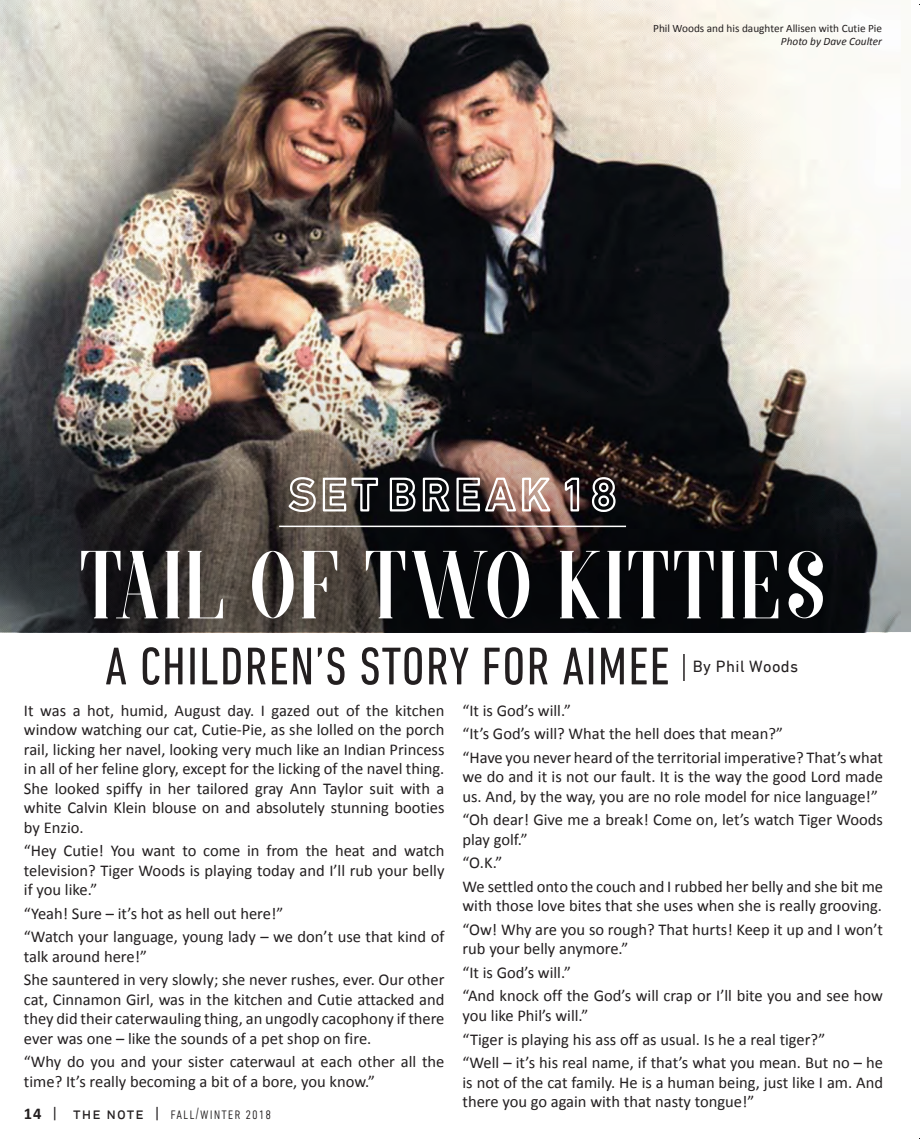
<style>
.page{position:relative;width:920px;height:1143px;background:#fff}
.page>*{position:absolute;margin:0;border:0;box-sizing:border-box;transform-origin:0 0}
.t1{font:90px "MORVA";letter-spacing:.05em;color:#fff}
.t2{font:condensed 54px "DIN Next LT Pro";letter-spacing:.025em;color:#231f20}
.t3{font:16.5px/19.5px "Calibri";color:#231f20}
.t4{font:300 condensed 16.5px "DIN Next LT Pro";letter-spacing:.06em;color:#231f20}
.t5{font:16.5px "DIN Next LT Pro";letter-spacing:.025em;color:#231f20}
.t6{font:11.25px "Calibri";color:#231f20}
.t7{font:italic 11.25px "Calibri";color:#231f20}
.s1{font-family:"Calibri";font-weight:700;font-stretch:normal}
.s2{font-weight:400;font-stretch:normal}
</style>
<div class="page">
<img style="left:0;top:0;width:901px;height:279px">
<img style="left:0;top:279px;width:910px;height:353px">
<svg style="left:288px;top:476px;width:91px;height:37px"></svg>
<svg style="left:388px;top:476px;width:163px;height:37px"></svg>
<svg style="left:563px;top:477px;width:17px;height:36px"></svg>
<svg style="left:590px;top:476px;width:27px;height:38px"></svg>
<hr style="left:279px;top:526px;width:347px;height:1px;background:#fff">
<svg style="left:683px;top:654px;width:1px;height:27px"></svg>
<svg style="left:0;top:0;width:6px;height:5px"></svg>
<p class="t6" style="left:653px;top:21px;width:230px">Phil Woods and his daughter Allisen with Cutie Pie</p>
<p class="t7" style="left:780px;top:34px;width:103px">Photo by Dave Coulter</p>
<h1 class="t1" style="left:80px;top:535px;width:340px">TAIL OF TWO</h1>
<h1 class="t1" style="left:558px;top:535px;width:260px">KITTIES</h1>
<h2 class="t2" style="left:105px;top:636px;width:516px">A CHILDREN’S STORY FOR AIMEE</h2>
<p class="t5" style="left:692px;top:657px;width:107px">By Phil Woods</p>
<p class="t3" style="left:24px;top:700px;width:422px;text-align:justify">It was a hot, humid, August day. I gazed out of the kitchen window watching our cat, Cutie-Pie, as she lolled on the porch rail, licking her navel, looking very much like an Indian Princess in all of her feline glory, except for the licking of the navel thing.<br>She looked spiffy in her tailored gray Ann Taylor suit with a white Calvin Klein blouse on and absolutely stunning booties by Enzio.</p>
<p class="t3" style="left:24px;top:841px;width:422px;text-align:justify">“Hey Cutie! You want to come in from the heat and watch television? Tiger Woods is playing today and I’ll rub your belly if you like.”</p>
<p class="t3" style="left:24px;top:901px;width:422px;line-height:23.5px">“Yeah! Sure – it’s hot as hell out here!”<br>“Watch your language, young lady – we don’t use that kind of</p>
<p class="t3" style="left:24px;top:945px;width:422px;line-height:23.5px">talk around here!”<br>She sauntered in very slowly; she never rushes, ever. Our other</p>
<p class="t3" style="left:24px;top:990px;width:422px;text-align:justify">cat, Cinnamon Girl, was in the kitchen and Cutie attacked and they did their caterwauling thing, an ungodly cacophony if there ever was one – like the sounds of a pet shop on fire.</p>
<p class="t3" style="left:24px;top:1052px;width:422px">“Why do you and your sister caterwaul at each other all the time? It’s really becoming a bit of a bore, you know.”</p>
<p class="t4" style="left:24px;top:1104px;width:249px"><span class="s1">14</span> <span class="s2">| the note |</span> fall/winter 2018</p>
<p class="t3" style="left:462px;top:698px;width:422px;line-height:23.5px">“It is God’s will.”<br>“It’s God’s will? What the hell does that mean?”<br>“Have you never heard of the territorial imperative? That’s what</p>
<p class="t3" style="left:462px;top:767px;width:422px">we do and it is not our fault. It is the way the good Lord made us. And, by the way, you are no role model for nice language!”</p>
<p class="t3" style="left:462px;top:810px;width:422px">“Oh dear! Give me a break! Come on, let’s watch Tiger Woods play golf.”</p>
<p class="t3" style="left:462px;top:851px;width:422px;line-height:23.5px">“O.K.”<br>We settled onto the couch and I rubbed her belly and she bit me</p>
<p class="t3" style="left:462px;top:894px;width:422px;line-height:23.5px">with those love bites that she uses when she is really grooving. “Ow! Why are you so rough? That hurts! Keep it up and I won’t</p>
<p class="t3" style="left:462px;top:937px;width:422px;line-height:23.5px">rub your belly anymore.”<br>“It is God’s will.”<br>“And knock off the God’s will crap or I’ll bite you and see how</p>
<p class="t3" style="left:462px;top:1004px;width:422px;line-height:23.5px">you like Phil’s will.”<br>“Tiger is playing his ass off as usual. Is he a real tiger?”<br>“Well – it’s his real name, if that’s what you mean. But no – he</p>
<p class="t3" style="left:462px;top:1072px;width:422px">is not of the cat family. He is a human being, just like I am. And there you go again with that nasty tongue!”</p>
</div>
